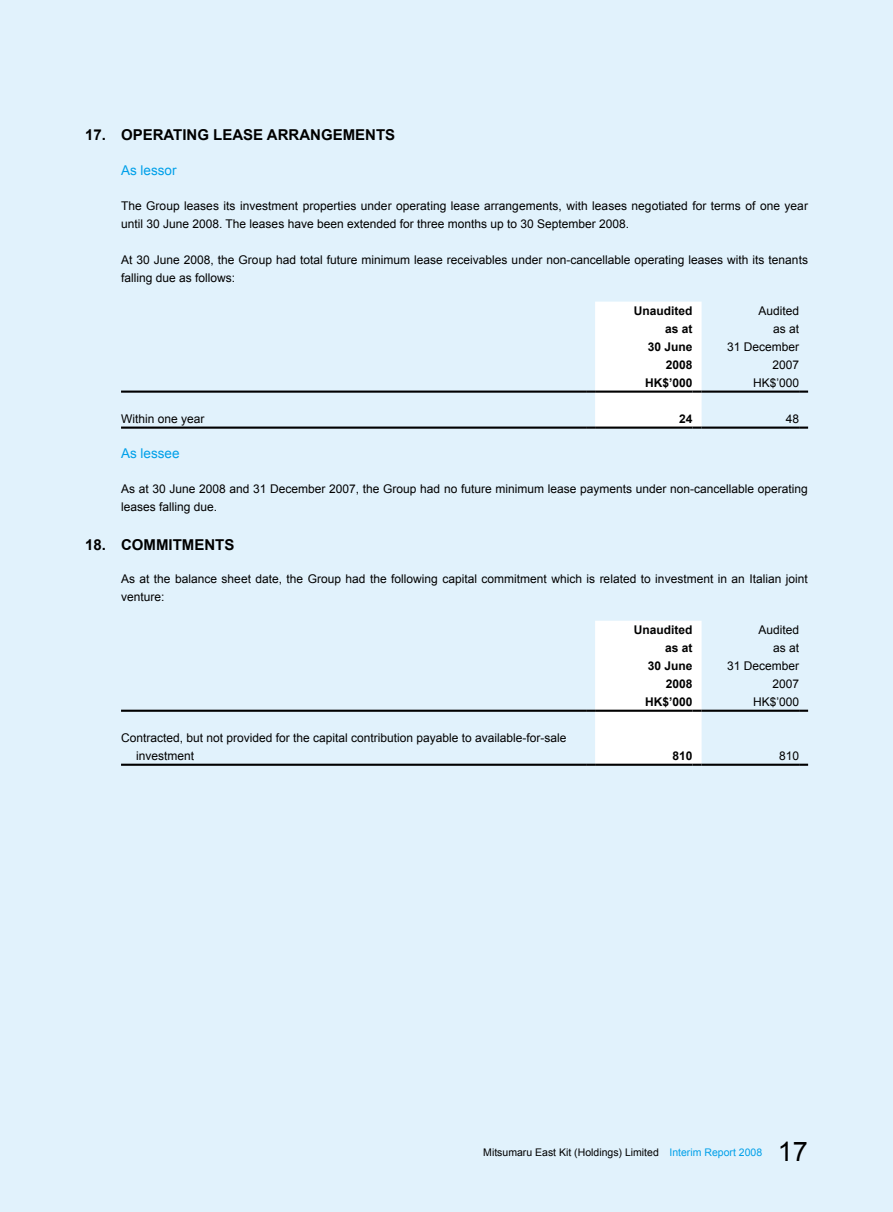
<style>
.page{position:relative;width:893px;height:1212px;background:#e1f2fc}
.page>*{position:absolute;margin:0;border:0;box-sizing:border-box;transform-origin:0 0}
.t1{font:27px "Arial";color:#000}
.t2{font:700 15px "Arial";color:#000}
.t3{font:13.5px "Arial";color:#00a0e9}
.t4{font:12px/18px "Arial";color:#000}
.t5{font:700 12px/18px "Arial";color:#000;text-align:right}
.t6{font:10.5px "Arial";color:#000}
.s1{color:#00a0e9}
</style>
<div class="page">
<hr style="left:121px;top:390px;width:465px;height:3px;background:#000">
<hr style="left:702px;top:390px;width:97px;height:3px;background:#000">
<svg style="left:799px;top:390px;width:9px;height:3px"></svg>
<hr style="left:121px;top:426px;width:465px;height:3px;background:#000">
<hr style="left:702px;top:426px;width:97px;height:3px;background:#000">
<svg style="left:799px;top:426px;width:9px;height:3px"></svg>
<svg style="left:586px;top:302px;width:116px;height:127px;background:#f4f5f6"></svg>
<hr style="left:121px;top:710px;width:465px;height:2px;background:#000">
<hr style="left:702px;top:710px;width:97px;height:2px;background:#000">
<svg style="left:799px;top:710px;width:9px;height:2px"></svg>
<hr style="left:121px;top:764px;width:465px;height:2px;background:#000">
<svg style="left:586px;top:621px;width:116px;height:145px;background:#f4f6f7"></svg>
<hr style="left:702px;top:764px;width:97px;height:2px;background:#000">
<svg style="left:799px;top:764px;width:9px;height:2px"></svg>
<p class="t2" style="left:85px;top:125px;width:281px">17. OPERATING LEASE ARRANGEMENTS</p>
<p class="t3" style="left:121px;top:162px;width:57px">As lessor</p>
<p class="t4" style="left:121px;top:197px;width:688px">The Group leases its investment properties under operating lease arrangements, with leases negotiated for terms of one year until 30 June 2008. The leases have been extended for three months up to 30 September 2008.</p>
<p class="t4" style="left:121px;top:251px;width:688px">At 30 June 2008, the Group had total future minimum lease receivables under non-cancellable operating leases with its tenants falling due as follows:</p>
<p class="t5" style="left:634px;top:302px;width:60px">Unaudited</p>
<p class="t4" style="left:758px;top:302px;width:42px">Audited</p>
<p class="t5" style="left:648px;top:320px;width:46px">as at<br>30 June<br>2008</p>
<p class="t4" style="left:727px;top:320px;width:74px;text-align:right">as at<br>31 December<br>2007</p>
<p class="t5" style="left:645px;top:374px;width:49px">HK$’000</p>
<p class="t4" style="left:753px;top:374px;width:48px">HK$’000</p>
<p class="t4" style="left:121px;top:410px;width:85px">Within one year</p>
<p class="t5" style="left:679px;top:410px;width:15px">24</p>
<p class="t4" style="left:786px;top:410px;width:15px">48</p>
<p class="t3" style="left:121px;top:445px;width:60px">As lessee</p>
<p class="t4" style="left:121px;top:480px;width:688px">As at 30 June 2008 and 31 December 2007, the Group had no future minimum lease payments under non-cancellable operating leases falling due.</p>
<p class="t2" style="left:85px;top:534px;width:120px">18. COMMITMENTS</p>
<p class="t4" style="left:121px;top:570px;width:688px">As at the balance sheet date, the Group had the following capital commitment which is related to investment in an Italian joint venture:</p>
<p class="t5" style="left:634px;top:621px;width:60px">Unaudited</p>
<p class="t4" style="left:758px;top:621px;width:42px">Audited</p>
<p class="t5" style="left:648px;top:639px;width:46px">as at<br>30 June<br>2008</p>
<p class="t4" style="left:727px;top:639px;width:74px;text-align:right">as at<br>31 December<br>2007</p>
<p class="t5" style="left:645px;top:693px;width:49px">HK$’000</p>
<p class="t4" style="left:753px;top:693px;width:48px">HK$’000</p>
<p class="t4" style="left:136px;top:729px;width:432px;text-indent:-15px">Contracted, but not provided for the capital contribution payable to available-for-sale investment</p>
<p class="t5" style="left:673px;top:747px;width:22px">810</p>
<p class="t4" style="left:779px;top:747px;width:22px">810</p>
<p class="t6" style="left:483px;top:1145px;width:280px">Mitsumaru East Kit (Holdings) Limited <span class="s1">Interim Report 2008</span></p>
<h1 class="t1" style="left:778px;top:1133px;width:32px">17</h1>
</div>
